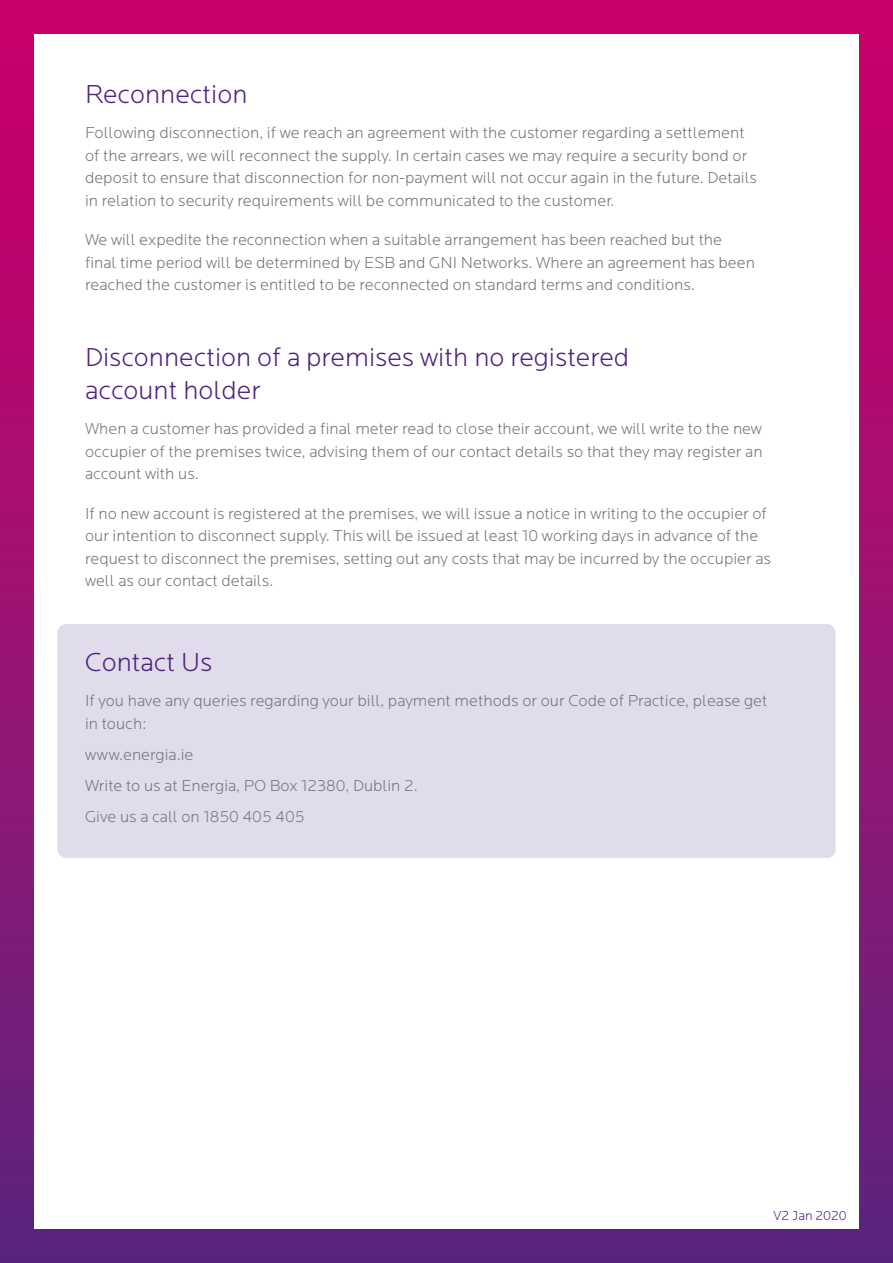
<style>
.page{position:relative;width:893px;height:1263px;background:#fff}
.page>*{position:absolute;margin:0;border:0;box-sizing:border-box;transform-origin:0 0}
.t1{font:300 27px/33px "Locator";color:#522380}
.t2{font:300 16.5px/22.5px "Locator";color:#77787b}
.t3{font:300 13.5px "Locator";color:#522380}
</style>
<div class="page">
<div style="left:0;top:0;width:893px;height:1263px;background:linear-gradient(to bottom,#d1006a,#5f267d)"></div>
<div style="left:34px;top:34px;width:825px;height:1195px;background:#fff"></div>
<div style="left:57px;top:624px;width:779px;height:234px;background:#e1dceb;border-radius:9px"></div>
<h1 class="t1" style="left:85px;top:78px;width:164px">Reconnection</h1>
<p class="t2" style="left:85px;top:122px;width:674px">Following disconnection, if we reach an agreement with the customer regarding a settlement of the arrears, we will reconnect the supply. In certain cases we may require a security bond or deposit to ensure that disconnection for non-payment will not occur again in the future. Details in relation to security requirements will be communicated to the customer.</p>
<p class="t2" style="left:85px;top:229px;width:671px">We will expedite the reconnection when a suitable arrangement has been reached but the final time period will be determined by ESB and GNI Networks. Where an agreement has been reached the customer is entitled to be reconnected on standard terms and conditions.</p>
<h1 class="t1" style="left:85px;top:341px;width:546px">Disconnection of a premises with no registered account holder</h1>
<p class="t2" style="left:85px;top:418px;width:679px;text-align:justify">When a customer has provided a final meter read to close their account, we will write to the new occupier of the premises twice, advising them of our contact details so that they may register an account with us.</p>
<p class="t2" style="left:85px;top:502px;width:687px">If no new account is registered at the premises, we will issue a notice in writing to the occupier of our intention to disconnect supply. This will be issued at least 10 working days in advance of the request to disconnect the premises, setting out any costs that may be incurred by the occupier as well as our contact details.</p>
<h1 class="t1" style="left:85px;top:646px;width:129px">Contact Us</h1>
<p class="t2" style="left:85px;top:690px;width:684px">If you have any queries regarding your bill, payment methods or our Code of Practice, please get in touch:</p>
<p class="t2" style="left:85px;top:739px;width:334px;line-height:31px">www.energia.ie<br>Write to us at Energia, PO Box 12380, Dublin 2.<br>Give us a call on 1850 405 405</p>
<p class="t3" style="left:774px;top:1209px;width:75px">V2 Jan 2020</p>
</div>
